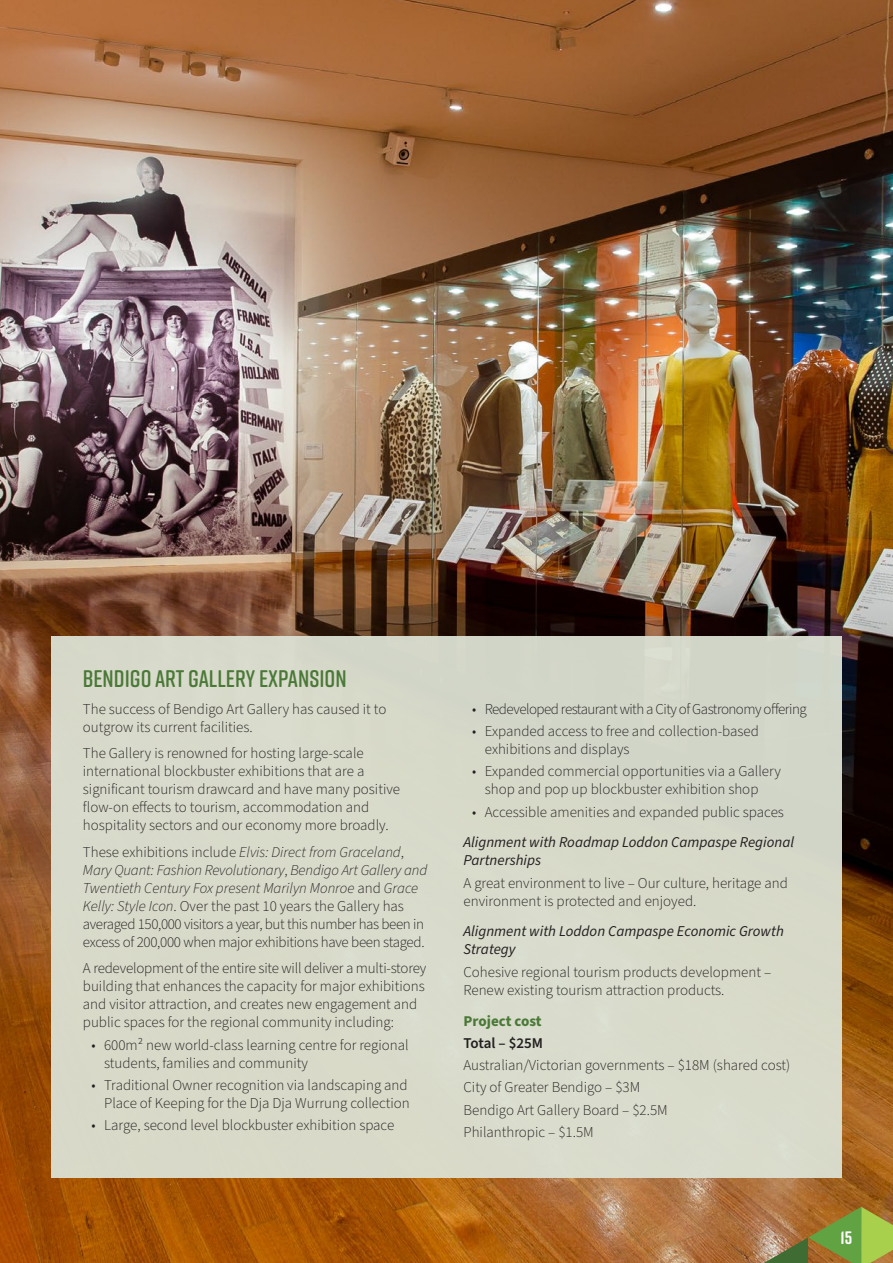
<style>
.page{position:relative;width:893px;height:1263px;background:#fff}
.page>*{position:absolute;margin:0;border:0;box-sizing:border-box;transform-origin:0 0}
.t1{font:600 24px "Rift Soft";color:#4a7937}
.t2{font:700 18px "Rift Soft";color:#fff}
.t3{font:300 15px/18px "Source Sans Pro";color:#231f20}
.t4{font:300 15px/18px "Source Sans Pro";letter-spacing:-.02em;color:#231f20}
.t5{font:italic 15px/18px "Source Sans Pro";color:#231f20}
.t6{font:300 15px "Source Sans Pro";letter-spacing:-.035em;color:#231f20}
.t7{font:700 15px "Source Sans Pro";letter-spacing:-.005em;color:#4a7937}
.t8{font:600 15px "Source Sans Pro";letter-spacing:-.01em;color:#231f20}
.s1{font-style:italic}
</style>
<div class="page">
<img style="left:0;top:0;width:893px;height:1263px">
<svg style="left:764px;top:1207px;width:129px;height:56px;background:#938f42"></svg>
<div style="left:51px;top:637px;width:791px;height:541px;background:#d8dac9"></div>
<p class="t1" style="left:83px;top:662px;width:265px">BENDIGO ART GALLERY EXPANSION</p>
<p class="t3" style="left:83px;top:700px;width:305px">The success of Bendigo Art Gallery has caused it to outgrow its current facilities.</p>
<p class="t3" style="left:83px;top:745px;width:319px">The Gallery is renowned for hosting large-scale international blockbuster exhibitions that are a significant tourism drawcard and have many positive flow-on effects to tourism, accommodation and hospitality sectors and our economy more broadly.</p>
<p class="t4" style="left:83px;top:843px;width:346px">These exhibitions include <span class="s1">Elvis: Direct from Graceland</span>, <span class="s1">Mary Quant: Fashion Revolutionary</span>, <span class="s1">Bendigo Art Gallery and Twentieth Century Fox present Marilyn Monroe</span> and <span class="s1">Grace Kelly: Style Icon</span>. Over the past 10 years the Gallery has averaged 150,000 visitors a year, but this number has been in excess of 200,000 when major exhibitions have been staged.</p>
<p class="t3" style="left:83px;top:960px;width:345px">A redevelopment of the entire site will deliver a multi-storey building that enhances the capacity for major exhibitions and visitor attraction, and creates new engagement and public spaces for the regional community including:</p>
<p class="t3" style="left:104px;top:1036px;width:306px;text-indent:-13px">• 600m² new world-class learning centre for regional students, families and community</p>
<p class="t3" style="left:91px;top:1076px;width:320px;text-align:right">• Traditional Owner recognition via landscaping and<br>Place of Keeping for the Dja Dja Wurrung collection</p>
<p class="t3" style="left:91px;top:1117px;width:304px">• Large, second level blockbuster exhibition space</p>
<p class="t6" style="left:472px;top:699px;width:336px">• Redeveloped restaurant with a City of Gastronomy offering</p>
<p class="t3" style="left:485px;top:723px;width:276px;text-indent:-13px">• Expanded access to free and collection-based exhibitions and displays</p>
<p class="t3" style="left:485px;top:763px;width:298px;text-indent:-13px">• Expanded commercial opportunities via a Gallery shop and pop up blockbuster exhibition shop</p>
<p class="t3" style="left:472px;top:803px;width:313px">• Accessible amenities and expanded public spaces</p>
<p class="t5" style="left:463px;top:834px;width:332px">Alignment with Roadmap Loddon Campaspe Regional<br>Partnerships</p>
<p class="t3" style="left:463px;top:874px;width:326px">A great environment to live – Our culture, heritage and environment is protected and enjoyed.</p>
<p class="t5" style="left:463px;top:923px;width:322px">Alignment with Loddon Campaspe Economic Growth<br>Strategy</p>
<p class="t3" style="left:463px;top:963px;width:309px">Cohesive regional tourism products development –<br>Renew existing tourism attraction products.</p>
<p class="t7" style="left:463px;top:1010px;width:80px">Project cost</p>
<p class="t8" style="left:463px;top:1033px;width:81px">Total – $25M</p>
<p class="t3" style="left:463px;top:1056px;width:328px">Australian/Victorian governments – $18M (shared cost)</p>
<p class="t3" style="left:463px;top:1079px;width:178px">City of Greater Bendigo – $3M</p>
<p class="t3" style="left:463px;top:1101px;width:206px">Bendigo Art Gallery Board – $2.5M</p>
<p class="t3" style="left:463px;top:1123px;width:132px">Philanthropic – $1.5M</p>
<p class="t2" style="left:840px;top:1224px;width:13px">15</p>
</div>
